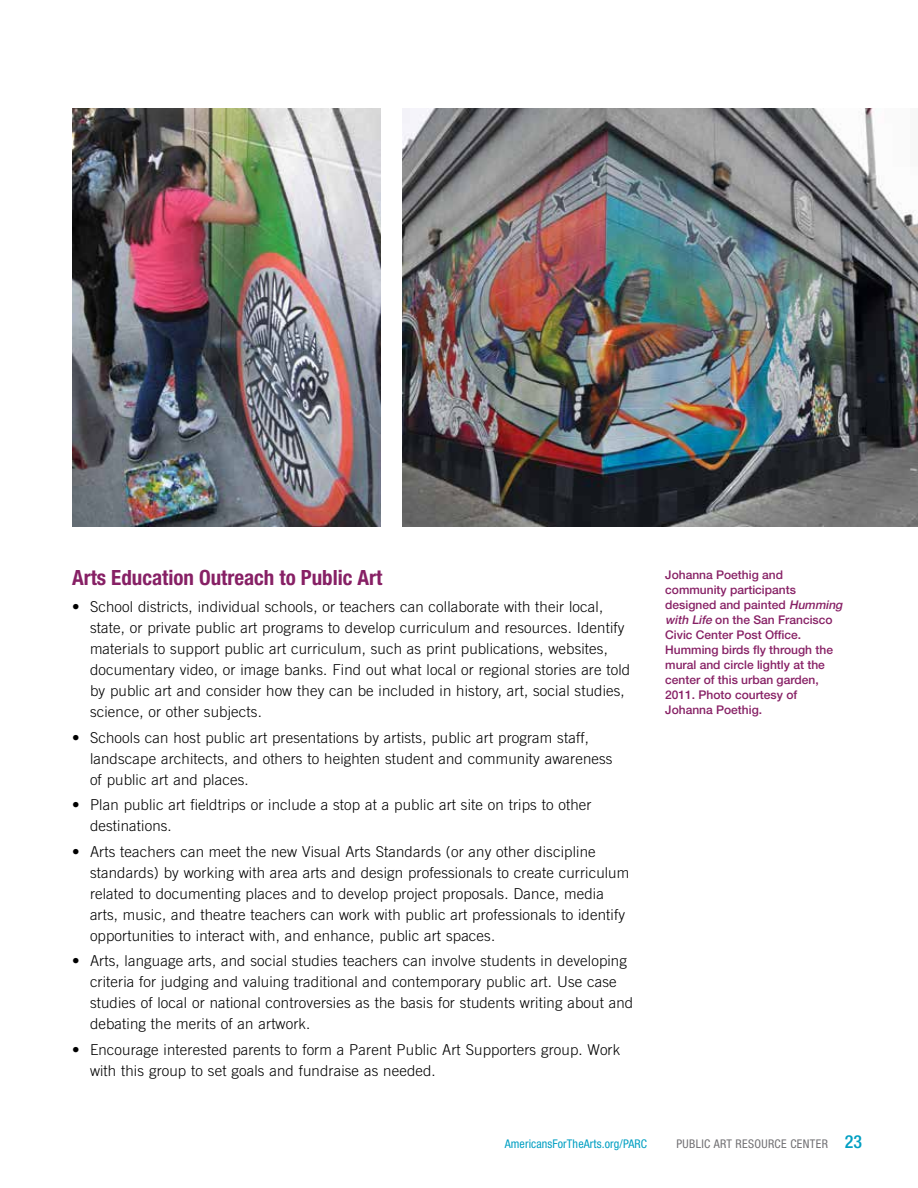
<style>
.page{position:relative;width:918px;height:1188px;background:#fff}
.page>*{position:absolute;margin:0;border:0;box-sizing:border-box;transform-origin:0 0}
.t1{font:700 condensed 21px "Helvetica Neue LT Std";color:#872065}
.t2{font:300 15px/21px "Trade Gothic";letter-spacing:.01em;color:#000}
.t3{font:500 12px/15px "Helvetica Neue LT Std";color:#872065}
.t4{font:condensed 12px "Helvetica Neue LT Std";letter-spacing:.01em;color:#009fc2}
.t5{font:condensed 12px "Helvetica Neue LT Std";letter-spacing:.03em;color:#717073}
.s1{font-style:italic}
.s2{font-weight:500;font-size:18px;color:#009fc2}
</style>
<div class="page">
<img style="left:72px;top:108px;width:308px;height:418px">
<img style="left:403px;top:108px;width:515px;height:418px">
<h1 class="t1" style="left:72px;top:565px;width:312px">Arts Education Outreach to Public Art</h1>
<p class="t2" style="left:90px;top:596px;width:542px;text-indent:-18px">• School districts, individual schools, or teachers can collaborate with their local, state, or private public art programs to develop curriculum and resources. Identify materials to support public art curriculum, such as print publications, websites, documentary video, or image banks. Find out what local or regional stories are told by public art and consider how they can be included in history, art, social studies, science, or other subjects.</p>
<p class="t2" style="left:90px;top:727px;width:524px;text-indent:-18px">• Schools can host public art presentations by artists, public art program staff, landscape architects, and others to heighten student and community awareness of public art and places.</p>
<p class="t2" style="left:90px;top:794px;width:503px;text-indent:-18px">• Plan public art fieldtrips or include a stop at a public art site on trips to other destinations.</p>
<p class="t2" style="left:90px;top:841px;width:541px;text-indent:-18px">• Arts teachers can meet the new Visual Arts Standards (or any other discipline standards) by working with area arts and design professionals to create curriculum related to documenting places and to develop project proposals. Dance, media arts, music, and theatre teachers can work with public art professionals to identify opportunities to interact with, and enhance, public art spaces.</p>
<p class="t2" style="left:90px;top:950px;width:545px;text-indent:-18px">• Arts, language arts, and social studies teachers can involve students in developing criteria for judging and valuing traditional and contemporary public art. Use case studies of local or national controversies as the basis for students writing about and debating the merits of an artwork.</p>
<p class="t2" style="left:90px;top:1039px;width:532px;text-indent:-18px">• Encourage interested parents to form a Parent Public Art Supporters group. Work with this group to set goals and fundraise as needed.</p>
<p class="t3" style="left:665px;top:567px;width:181px">Johanna Poethig and community participants designed and painted <span class="s1">Humming with Life</span> on the San Francisco<br>Civic Center Post Office.<br>Humming birds fly through the mural and circle lightly at the center of this urban garden,<br>2011. Photo courtesy of<br>Johanna Poethig.</p>
<p class="t4" style="left:505px;top:1137px;width:144px">AmericansForTheArts.org/PARC</p>
<p class="t5" style="left:677px;top:1137px;width:187px">PUBLIC ART RESOURCE CENTER <span class="s2">23</span></p>
</div>
